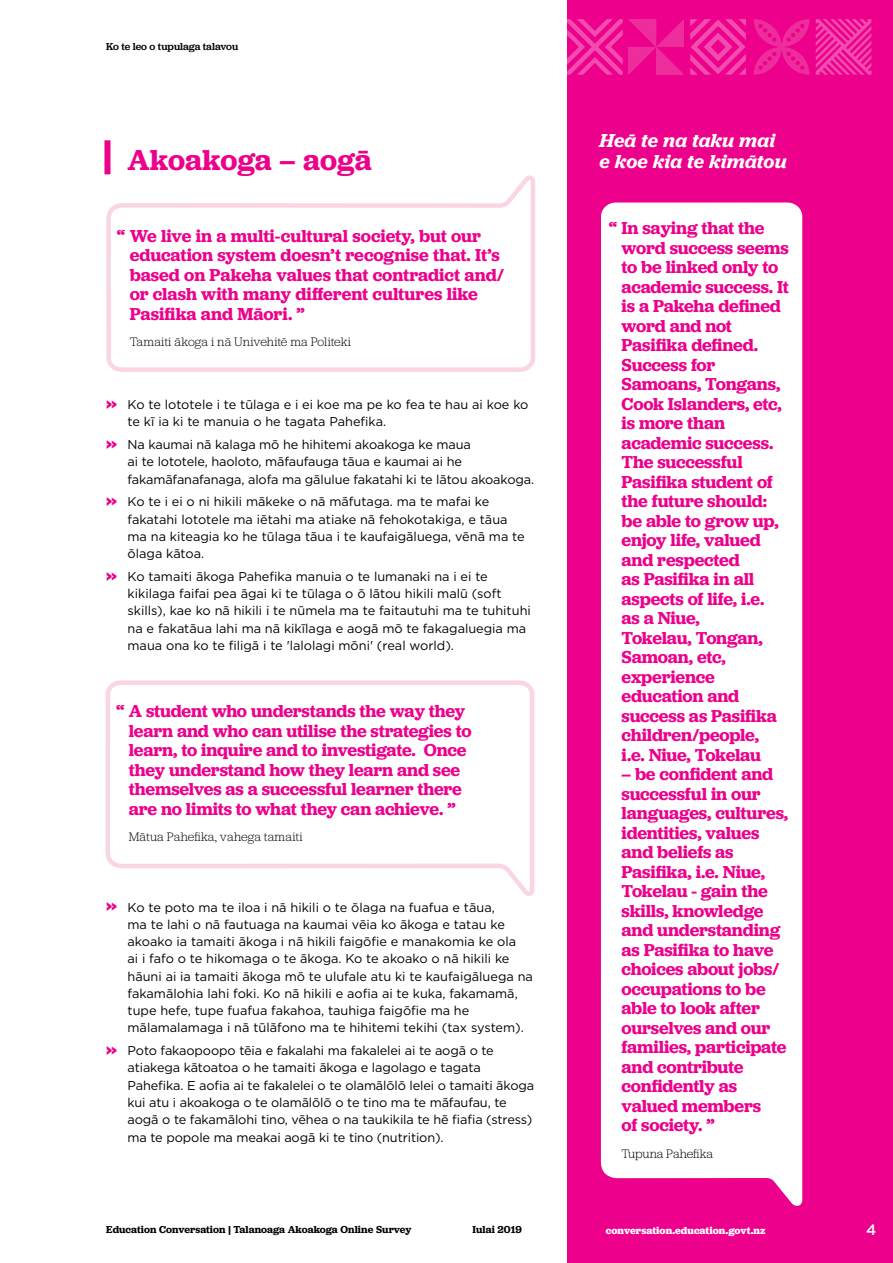
<style>
.page{position:relative;width:893px;height:1263px;background:#fff}
.page>*{position:absolute;margin:0;border:0;box-sizing:border-box;transform-origin:0 0}
.t1{font:600 30px "Jubilat";color:#ec008c}
.t2{font:italic 600 19.5px/21px "Jubilat";letter-spacing:.01em;color:#fff}
.t3{font:600 18px/19.5px "Jubilat";letter-spacing:-.01em;color:#ec008c}
.t4{font:500 15px "Gotham";color:#fff}
.t5{font:12.75px/17.2px "Gotham";color:#000}
.t6{font:300 12.75px "Jubilat";letter-spacing:.005em;color:#000}
.t7{font:600 10.5px "Jubilat";letter-spacing:.005em;color:#000}
.t8{font:700 10.5px "Jubilat";letter-spacing:.005em;color:#fff}
.t9{font:500 10.5px "Jubilat";letter-spacing:-.01em;color:#000}
.s1{font-family:"Jubilat";font-weight:600;font-size:25.5px;color:#ec008c}
</style>
<div class="page">
<svg style="left:105px;top:680px;width:430px;height:216px"></svg>
<svg style="left:104px;top:173px;width:431px;height:199px"></svg>
<div style="left:568px;top:0;width:325px;height:1263px;background:#ec008c"></div>
<div style="left:104px;top:140px;width:6px;height:34px;background:#ec008c"></div>
<div style="left:600px;top:202px;width:203px;height:1004px;background:#fff"></div>
<svg style="left:754px;top:19px;width:55px;height:56px"></svg>
<svg style="left:816px;top:19px;width:55px;height:56px"></svg>
<svg style="left:690px;top:19px;width:56px;height:56px"></svg>
<svg style="left:567px;top:19px;width:117px;height:56px"></svg>
<p class="t9" style="left:106px;top:40px;width:134px">Ko te leo o tupulaga talavou</p>
<h1 class="t1" style="left:127px;top:141px;width:246px">Akoakoga – aogā</h1>
<h3 class="t3" style="left:130px;top:226px;width:376px;text-indent:-13px">“ We live in a multi-cultural society, but our education system doesn’t recognise that. It’s based on Pakeha values that contradict and/ or clash with many different cultures like Pasifika and Māori. ”</h3>
<p class="t6" style="left:130px;top:334px;width:223px">Tamaiti ākoga i nā Univehitē ma Politeki</p>
<p class="t5" style="left:128px;top:396px;width:402px;text-indent:-21px"><span class="s1">»</span> Ko te lototele i te tūlaga e i ei koe ma pe ko fea te hau ai koe ko te kī ia ki te manuia o he tagata Pahefika.</p>
<p class="t5" style="left:128px;top:436px;width:408px;text-indent:-21px"><span class="s1">»</span> Na kaumai nā kalaga mō he hihitemi akoakoga ke maua<br>ai te lototele, haoloto, māfaufauga tāua e kaumai ai he fakamāfanafanaga, alofa ma gālulue fakatahi ki te lātou akoakoga.</p>
<p class="t5" style="left:128px;top:493px;width:399px;text-indent:-21px"><span class="s1">»</span> Ko te i ei o ni hikili mākeke o nā māfutaga. ma te mafai ke fakatahi lototele ma iētahi ma atiake nā fehokotakiga, e tāua ma na kiteagia ko he tūlaga tāua i te kaufaigāluega, vēnā ma te ōlaga kātoa.</p>
<p class="t5" style="left:128px;top:567px;width:405px;text-indent:-21px"><span class="s1">»</span> Ko tamaiti ākoga Pahefika manuia o te lumanaki na i ei te kikilaga faifai pea āgai ki te tūlaga o ō lātou hikili malū (soft skills), kae ko nā hikili i te nūmela ma te faitautuhi ma te tuhituhi na e fakatāua lahi ma nā kikīlaga e aogā mō te fakagaluegia ma maua ona ko te filigā i te 'lalolagi mōni' (real world).</p>
<p class="t3" style="left:129px;top:701px;width:344px;text-indent:-13px">“ A student who understands the way they learn and who can utilise the strategies to learn, to inquire and to investigate. Once they understand how they learn and see themselves as a successful learner there are no limits to what they can achieve. ”</p>
<p class="t6" style="left:129px;top:829px;width:175px">Mātua Pahefika, vahega tamaiti</p>
<p class="t5" style="left:128px;top:898px;width:407px;text-indent:-21px"><span class="s1">»</span> Ko te poto ma te iloa i nā hikili o te ōlaga na fuafua e tāua,<br>ma te lahi o nā fautuaga na kaumai vēia ko ākoga e tatau ke akoako ia tamaiti ākoga i nā hikili faigōfie e manakomia ke ola<br>ai i fafo o te hikomaga o te ākoga. Ko te akoako o nā hikili ke hāuni ai ia tamaiti ākoga mō te ulufale atu ki te kaufaigāluega na fakamālohia lahi foki. Ko nā hikili e aofia ai te kuka, fakamamā, tupe hefe, tupe fuafua fakahoa, tauhiga faigōfie ma he mālamalamaga i nā tūlāfono ma te hihitemi tekihi (tax system).</p>
<p class="t5" style="left:128px;top:1042px;width:408px;text-indent:-21px"><span class="s1">»</span> Poto fakaopoopo tēia e fakalahi ma fakalelei ai te aogā o te atiakega kātoatoa o he tamaiti ākoga e lagolago e tagata Pahefika. E aofia ai te fakalelei o te olamālōlō lelei o tamaiti ākoga kui atu i akoakoga o te olamālōlō o te tino ma te māfaufau, te aogā o te fakamālohi tino, vēhea o na taukikila te hē fiafia (stress) ma te popole ma meakai aogā ki te tino (nutrition).</p>
<p class="t7" style="left:106px;top:1222px;width:307px">Education Conversation | Talanoaga Akoakoga Online Survey</p>
<p class="t7" style="left:472px;top:1222px;width:51px">Iulai 2019</p>
<h2 class="t2" style="left:600px;top:129px;width:188px">Heā te na taku mai e koe kia te kimātou</h2>
<p class="t3" style="left:622px;top:218px;width:169px;text-indent:-13px">“ In saying that the word success seems to be linked only to academic success. It is a Pakeha defined word and not<br>Pasifika defined.<br>Success for<br>Samoans, Tongans,<br>Cook Islanders, etc, is more than academic success.<br>The successful<br>Pasifika student of the future should: be able to grow up, enjoy life, valued and respected<br>as Pasifika in all aspects of life, i.e.<br>as a Niue,<br>Tokelau, Tongan,<br>Samoan, etc, experience education and success as Pasifika children/people,<br>i.e. Niue, Tokelau</p>
<p class="t3" style="left:622px;top:764px;width:168px">– be confident and successful in our languages, cultures, identities, values and beliefs as<br>Pasifika, i.e. Niue,<br>Tokelau - gain the skills, knowledge and understanding as Pasifika to have choices about jobs/ occupations to be able to look after ourselves and our families, participate and contribute confidently as valued members<br>of society. ”</p>
<p class="t6" style="left:621px;top:1146px;width:93px">Tupuna Pahefika</p>
<p class="t8" style="left:606px;top:1223px;width:161px">conversation.education.govt.nz</p>
<p class="t4" style="left:866px;top:1220px;width:12px">4</p>
</div>
